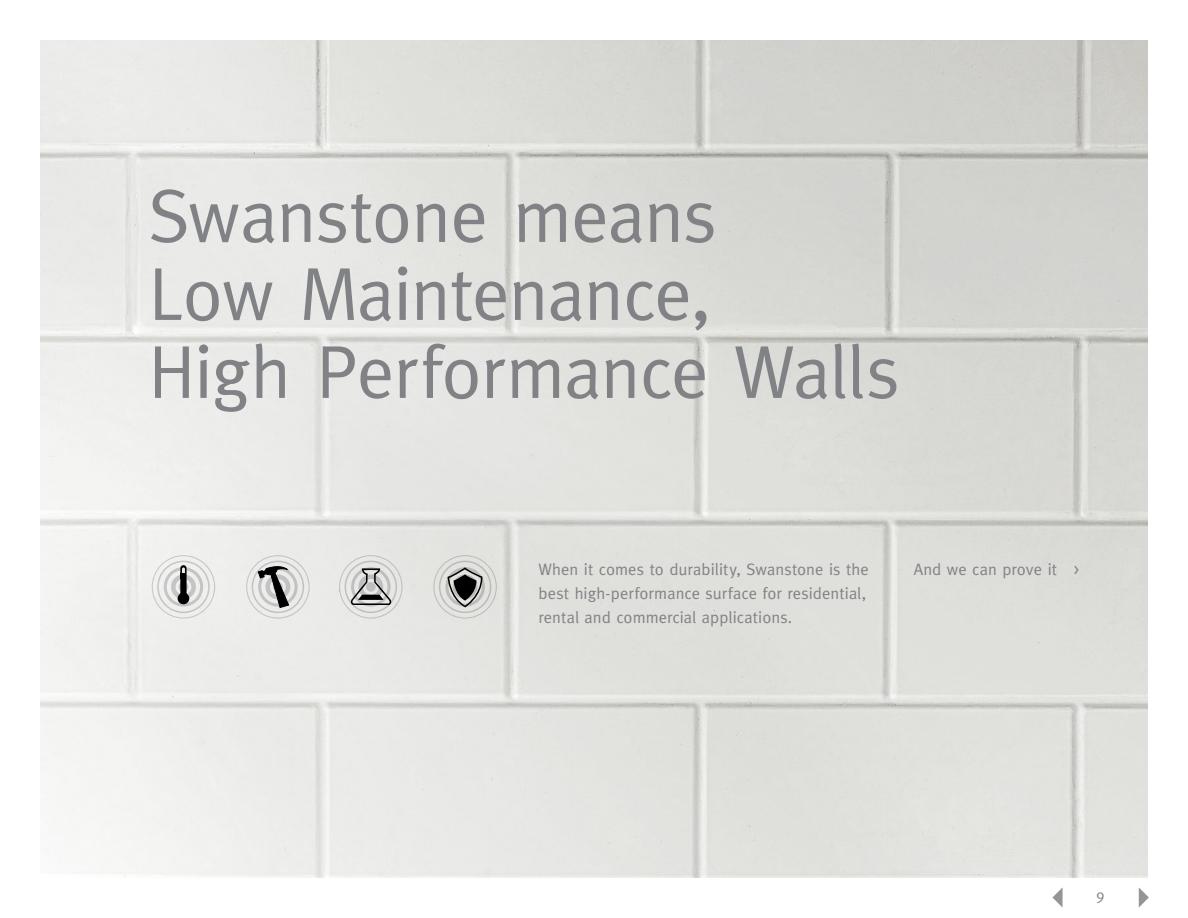
<style>
.page{position:relative;width:1188px;height:918px;background:#fff}
.page>*{position:absolute;margin:0;border:0;box-sizing:border-box;transform-origin:0 0}
.t1{font:75px/78px "Meta";letter-spacing:-.015em;color:#808285}
.t2{font:16.5px/24px "Meta";letter-spacing:.005em;color:#808285}
.t3{font:15px "Meta";color:#808285}
</style>
<div class="page">
<img style="left:40px;top:40px;width:1108px;height:838px">
<svg style="left:447px;top:512px;width:93px;height:150px;background:#e0e1dd"></svg>
<div style="left:445px;top:567px;width:40px;height:40px;border:3px solid #d1d3d4;border-radius:50%"></div>
<div style="left:439px;top:561px;width:52px;height:52px;border:2px solid #d1d3d4;border-radius:50%"></div>
<div style="left:434px;top:555px;width:63px;height:63px;border:1px solid #d1d3d4;border-radius:50%"></div>
<svg style="left:447px;top:568px;width:36px;height:41px"></svg>
<svg style="left:353px;top:512px;width:94px;height:150px;background:#e4e4e1"></svg>
<div style="left:351px;top:567px;width:40px;height:40px;border:3px solid #d1d3d4;border-radius:50%"></div>
<div style="left:345px;top:561px;width:52px;height:52px;border:2px solid #d1d3d4;border-radius:50%"></div>
<div style="left:339px;top:555px;width:63px;height:63px;border:1px solid #d1d3d4;border-radius:50%"></div>
<svg style="left:353px;top:568px;width:39px;height:38px"></svg>
<svg style="left:259px;top:512px;width:94px;height:150px;background:#e8e8e6"></svg>
<div style="left:258px;top:567px;width:40px;height:40px;border:3px solid #d1d3d4;border-radius:50%"></div>
<div style="left:252px;top:561px;width:52px;height:52px;border:2px solid #d1d3d4;border-radius:50%"></div>
<div style="left:246px;top:555px;width:63px;height:63px;border:1px solid #d1d3d4;border-radius:50%"></div>
<svg style="left:259px;top:564px;width:31px;height:44px"></svg>
<svg style="left:112px;top:512px;width:147px;height:150px;fill:#eeeeec"></svg>
<div style="left:179px;top:582px;width:9px;height:10px;background:#c3c5c5;border-radius:50%"></div>
<div style="left:171px;top:574px;width:25px;height:25px;border:4px solid #d1d3d4;border-radius:50%"></div>
<div style="left:164px;top:567px;width:39px;height:40px;border:3px solid #d1d3d4;border-radius:50%"></div>
<div style="left:157px;top:561px;width:53px;height:52px;border:2px solid #d1d3d4;border-radius:50%"></div>
<div style="left:152px;top:555px;width:63px;height:63px;border:1px solid #d1d3d4;border-radius:50%"></div>
<div style="left:178px;top:593px;width:11px;height:11px;background:#000;border-radius:50%"></div>
<svg style="left:180px;top:565px;width:7px;height:29px"></svg>
<svg style="left:1139px;top:888px;width:10px;height:19px"></svg>
<svg style="left:1052px;top:887px;width:11px;height:21px"></svg>
<h1 class="t1" style="left:148px;top:176px;width:753px">Swanstone means<br>Low Maintenance,<br>High Performance Walls</h1>
<p class="t2" style="left:538px;top:557px;width:332px">When it comes to durability, Swanstone is the best high-performance surface for residential, rental and commercial applications.</p>
<p class="t2" style="left:914px;top:557px;width:167px">And we can prove it &gt;</p>
<p class="t3" style="left:1097px;top:886px;width:10px">9</p>
</div>
